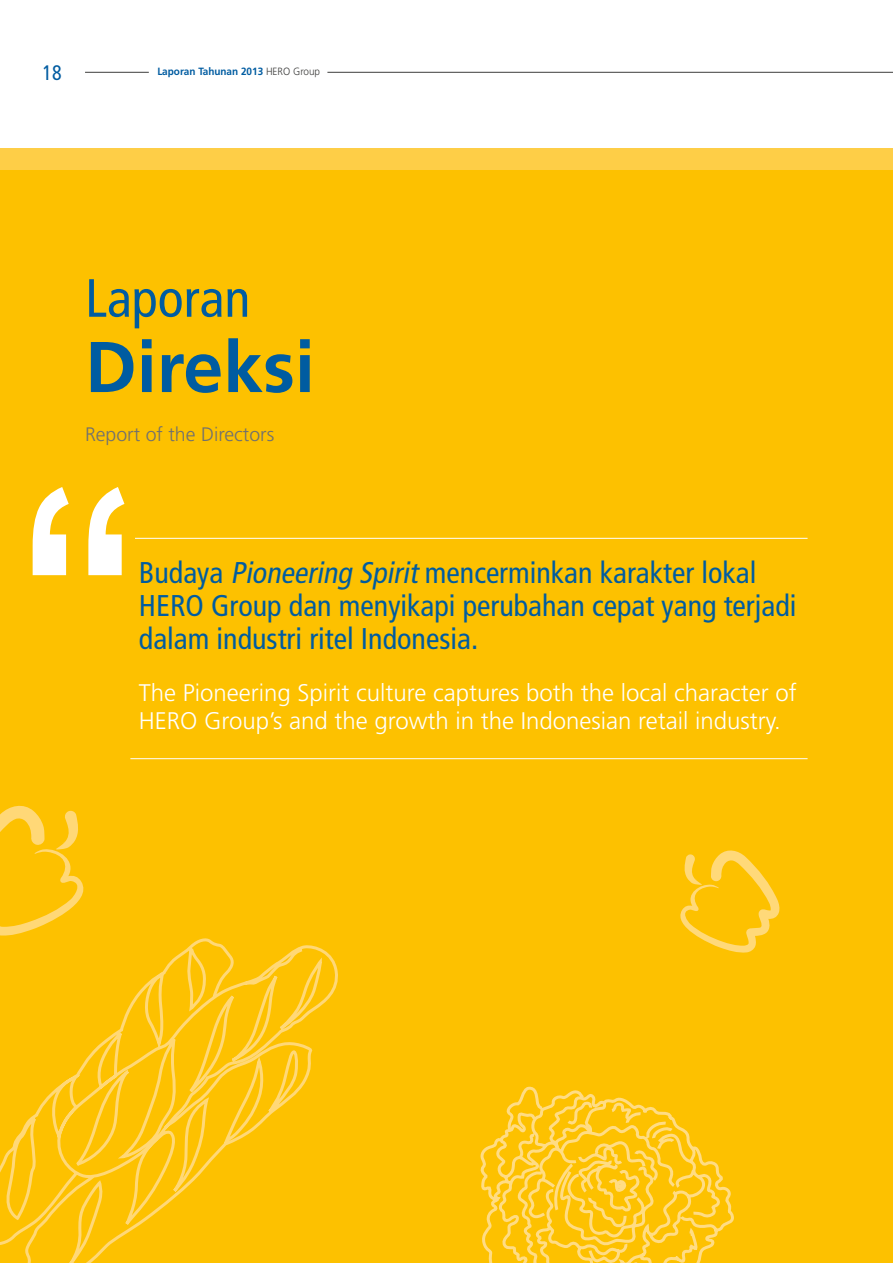
<style>
.page{position:relative;width:893px;height:1263px;background:#fff}
.page>*{position:absolute;margin:0;border:0;box-sizing:border-box;transform-origin:0 0}
.t1{font:700 296.55px "Arial Narrow";color:#fff}
.t2{font:700 71.7px "Frutiger";color:#005ca1}
.t3{font:condensed 53.85px "Frutiger";color:#005ca1}
.t4{font:condensed 30px/33px "Frutiger";color:#005ca1}
.t5{font:300 24px "Frutiger";color:#fff}
.t6{font:condensed 21px "Frutiger";color:#005ca1;scale:.95 1}
.t7{font:300 19.5px "Frutiger";color:#70706f}
.t8{font:700 10.5px "Frutiger";color:#005ca1;scale:.95 1}
.s1{font-weight:300;color:#3d3d3c}
.s2{font-style:italic}
</style>
<div class="page">
<hr style="left:85px;top:72px;width:64px;height:1px;background:#3d3d3c">
<hr style="left:327px;top:72px;width:566px;height:1px;background:#3d3d3c">
<div style="left:0;top:149px;width:893px;height:1114px;background:#fdc100"></div>
<svg style="left:480px;top:1086px;width:254px;height:177px"></svg>
<svg style="left:680px;top:850px;width:100px;height:103px"></svg>
<svg style="left:0;top:805px;width:84px;height:131px"></svg>
<svg style="left:0;top:938px;width:338px;height:325px"></svg>
<div style="left:0;top:149px;width:893px;height:21px;background:#fece47"></div>
<hr style="left:135px;top:538px;width:673px;height:1px;background:#fff">
<hr style="left:130px;top:758px;width:678px;height:1px;background:#fff">
<p class="t6" style="left:43px;top:60px;width:22px">18</p>
<p class="t8" style="left:157px;top:65px;width:173px">Laporan Tahunan 2013 <span class="s1">HERO Group</span></p>
<h3 class="t3" style="left:85px;top:267px;width:167px">Laporan</h3>
<h2 class="t2" style="left:85px;top:325px;width:231px">Direksi</h2>
<p class="t7" style="left:85px;top:423px;width:191px">Report of the Directors</p>
<h1 class="t1" style="left:17px;top:370px;width:123px">“</h1>
<p class="t4" style="left:139px;top:556px;width:659px">Budaya <span class="s2">Pioneering Spirit</span>mencerminkan karakter lokal<br>HERO Group dan menyikapi perubahan cepat yang terjadi dalam industri ritel Indonesia.</p>
<p class="t5" style="left:139px;top:679px;width:659px">The Pioneering Spirit culture captures both the local character of</p>
<p class="t5" style="left:139px;top:707px;width:643px">HERO Group’s and the growth in the Indonesian retail industry.</p>
</div>
